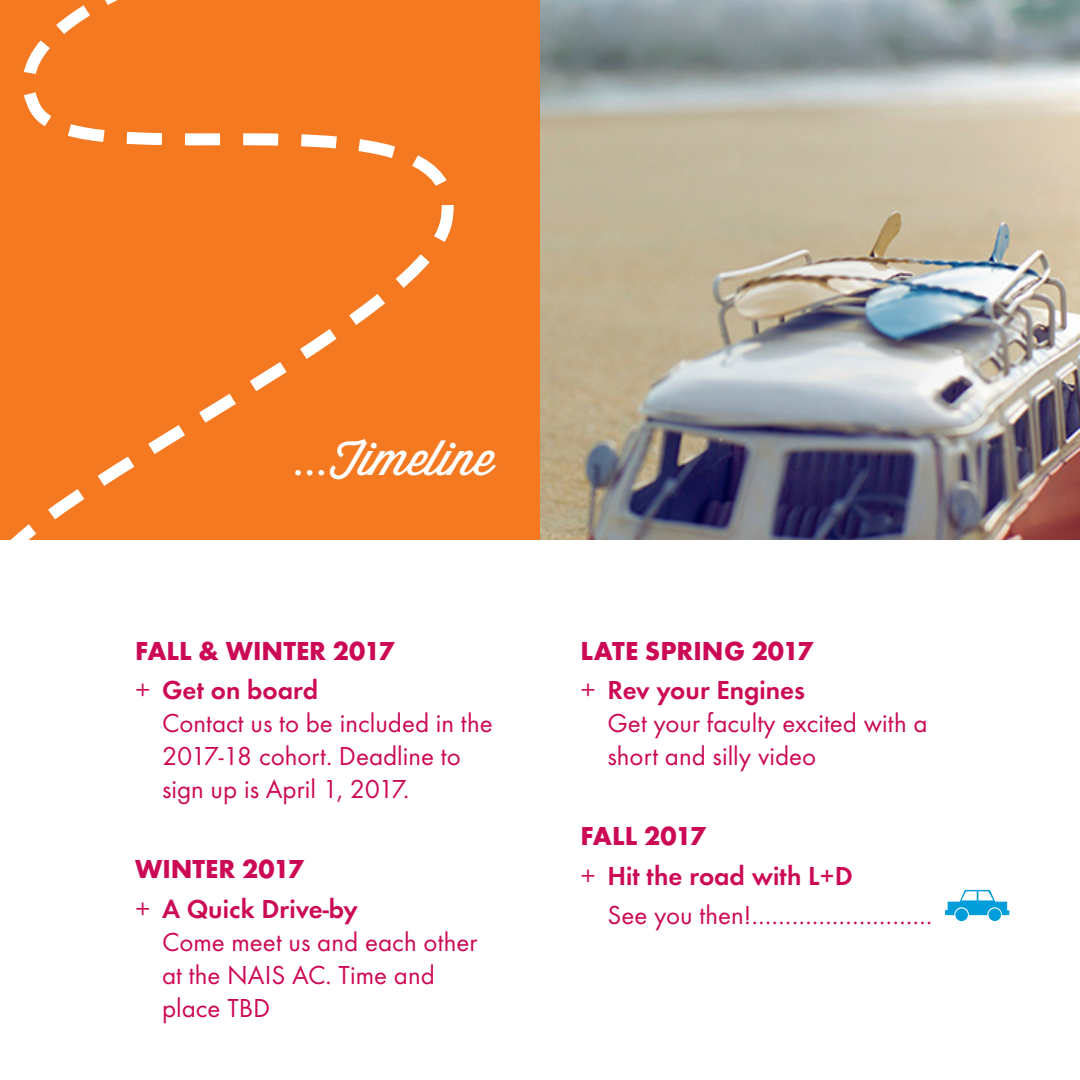
<style>
.page{position:relative;width:1080px;height:1080px;background:#fff}
.page>*{position:absolute;margin:0;border:0;box-sizing:border-box;transform-origin:0 0}
.copy{font:48px "Wisdom Script";color:#fff}
.timeline_events{font:27px/33px "Futura T";color:#cc0955}
.timeline_events-2{font:700 27px "Futura T";color:#cc0955}
.timeline_events-3{font:600 27px "Futura T";color:#cc0955}
.s1{font-weight:600}
.s2{font-weight:400}
</style>
<div class="page">
<img style="left:540px;top:0;width:540px;height:540px">
<div style="left:0;top:0;width:540px;height:540px;background:#f47921"></div>
<div style="left:988px;top:908px;width:13px;height:13px;background:#009ddb;border-radius:50%"></div>
<div style="left:955px;top:909px;width:13px;height:12px;background:#009ddb;border-radius:50%"></div>
<svg style="left:945px;top:890px;width:64px;height:25px"></svg>
<svg style="left:10px;top:0;width:444px;height:540px"></svg>
<p class="copy" style="left:294px;top:421px;width:201px">...Timeline</p>
<p class="timeline_events-2" style="left:135px;top:635px;width:261px">FALL &amp; WINTER 2017</p>
<p class="timeline_events" style="left:162px;top:674px;width:332px;text-indent:-27px">+ <span class="s1">Get on board<br></span>Contact us to be included in the<br>2017-18 cohort. Deadline to sign up is April 1, 2017.</p>
<p class="timeline_events-2" style="left:135px;top:853px;width:170px">WINTER 2017</p>
<p class="timeline_events" style="left:162px;top:892px;width:317px;text-indent:-27px">+ <span class="s1">A Quick Drive-by<br></span>Come meet us and each other at the NAIS AC. Time and place TBD</p>
<p class="timeline_events-2" style="left:580px;top:635px;width:234px">LATE SPRING 2017</p>
<p class="timeline_events" style="left:608px;top:674px;width:322px;text-indent:-27px">+ <span class="s1">Rev your Engines<br></span>Get your faculty excited with a short and silly video</p>
<p class="timeline_events-2" style="left:580px;top:820px;width:127px">FALL 2017</p>
<p class="timeline_events-3" style="left:580px;top:860px;width:274px"><span class="s2">+</span> Hit the road with L+D</p>
<p class="timeline_events" style="left:608px;top:899px;width:327px">See you then!………………………</p>
</div>
